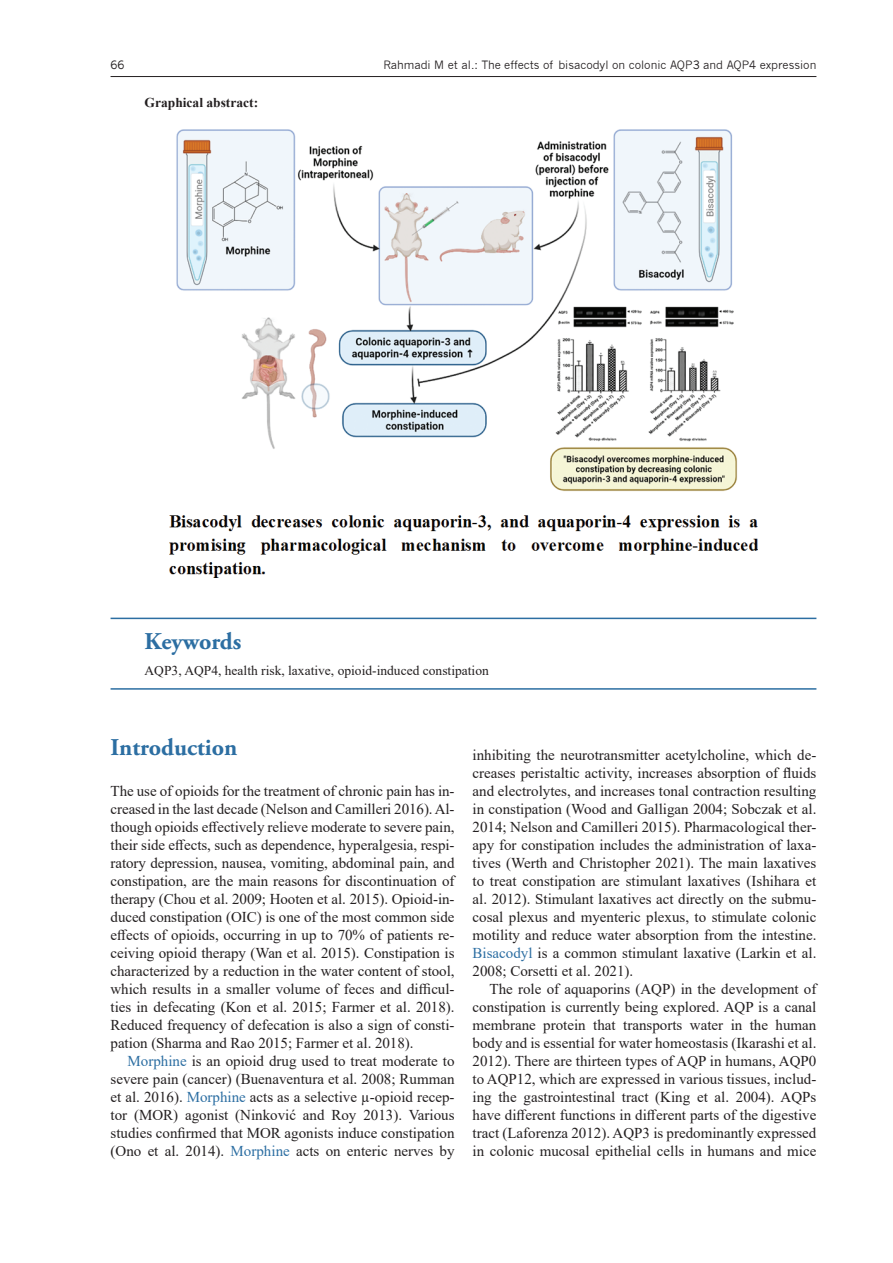
<style>
.page{position:relative;width:893px;height:1263px;background:#fff}
.page>*{position:absolute;margin:0;border:0;box-sizing:border-box;transform-origin:0 0}
.t1{font:700 24px "Adobe Garamond Pro";color:#2c6ea2}
.t2{font:15px/18px "Times New Roman";color:#231f20;text-align:justify}
.t3{font:13.5px "Times New Roman";color:#231f20}
.t4{font:700 13.5px "Times New Roman";color:#231f20}
.t5{font:11.25px "News Gothic";color:#231f20}
.s1{color:#2c6ea2}
</style>
<div class="page">
<hr style="left:111px;top:76px;width:705px;height:1px;background:#231f20">
<img style="left:169px;top:130px;width:589px;height:447px">
<hr style="left:111px;top:618px;width:705px;height:1px;background:#2c6ea2">
<hr style="left:111px;top:688px;width:705px;height:2px;background:#2c6ea2">
<p class="t5" style="left:111px;top:58px;width:16px">66</p>
<p class="t5" style="left:383px;top:58px;width:434px">Rahmadi M et al.: The effects of bisacodyl on colonic AQP3 and AQP4 expression</p>
<p class="t4" style="left:145px;top:93px;width:115px">Graphical abstract:</p>
<h1 class="t1" style="left:145px;top:627px;width:98px">Keywords</h1>
<p class="t3" style="left:145px;top:661px;width:346px">AQP3, AQP4, health risk, laxative, opioid-induced constipation</p>
<h1 class="t1" style="left:111px;top:733px;width:128px">Introduction</h1>
<p class="t2" style="left:111px;top:781px;width:345px">The use of opioids for the treatment of chronic pain has in&shy;creased in the last decade (Nelson and Camilleri 2016). Al&shy;though opioids effectively relieve moderate to severe pain, their side effects, such as dependence, hyperalgesia, respi&shy;ratory depression, nausea, vomiting, abdominal pain, and constipation, are the main reasons for discontinuation of therapy (Chou et al. 2009; Hooten et al. 2015). Opioid-in&shy;duced constipation (OIC) is one of the most common side effects of opioids, occurring in up to 70% of patients re&shy;ceiving opioid therapy (Wan et al. 2015). Constipation is characterized by a reduction in the water content of stool, which results in a smaller volume of feces and difficul&shy;ties in defecating (Kon et al. 2015; Farmer et al. 2018).<br>Reduced frequency of defecation is also a sign of consti&shy;pation (Sharma and Rao 2015; Farmer et al. 2018).</p>
<p class="t2" style="left:111px;top:1051px;width:345px;text-indent:17px"><span class="s1">Morphine</span> is an opioid drug used to treat moderate to severe pain (cancer) (Buenaventura et al. 2008; Rumman et al. 2016). <span class="s1">Morphine</span> acts as a selective µ-opioid recep&shy;tor (MOR) agonist (Ninković and Roy 2013). Various studies confirmed that MOR agonists induce constipation (Ono et al. 2014). <span class="s1">Morphine</span> acts on enteric nerves by</p>
<p class="t2" style="left:472px;top:745px;width:345px">inhibiting the neurotransmitter acetylcholine, which de&shy;creases peristaltic activity, increases absorption of fluids and electrolytes, and increases tonal contraction resulting in constipation (Wood and Galligan 2004; Sobczak et al.<br>2014; Nelson and Camilleri 2015). Pharmacological ther&shy;apy for constipation includes the administration of laxa&shy;tives (Werth and Christopher 2021). The main laxatives to treat constipation are stimulant laxatives (Ishihara et al. 2012). Stimulant laxatives act directly on the submu&shy;cosal plexus and myenteric plexus, to stimulate colonic motility and reduce water absorption from the intestine.<br><span class="s1">Bisacodyl</span> is a common stimulant laxative (Larkin et al.<br>2008; Corsetti et al. 2021).</p>
<p class="t2" style="left:472px;top:979px;width:345px;text-indent:17px">The role of aquaporins (AQP) in the development of constipation is currently being explored. AQP is a canal membrane protein that transports water in the human body and is essential for water homeostasis (Ikarashi et al.<br>2012). There are thirteen types of AQP in humans, AQP0 to AQP12, which are expressed in various tissues, includ&shy;ing the gastrointestinal tract (King et al. 2004). AQPs have different functions in different parts of the digestive tract (Laforenza 2012). AQP3 is predominantly expressed in colonic mucosal epithelial cells in humans and mice</p>
</div>
